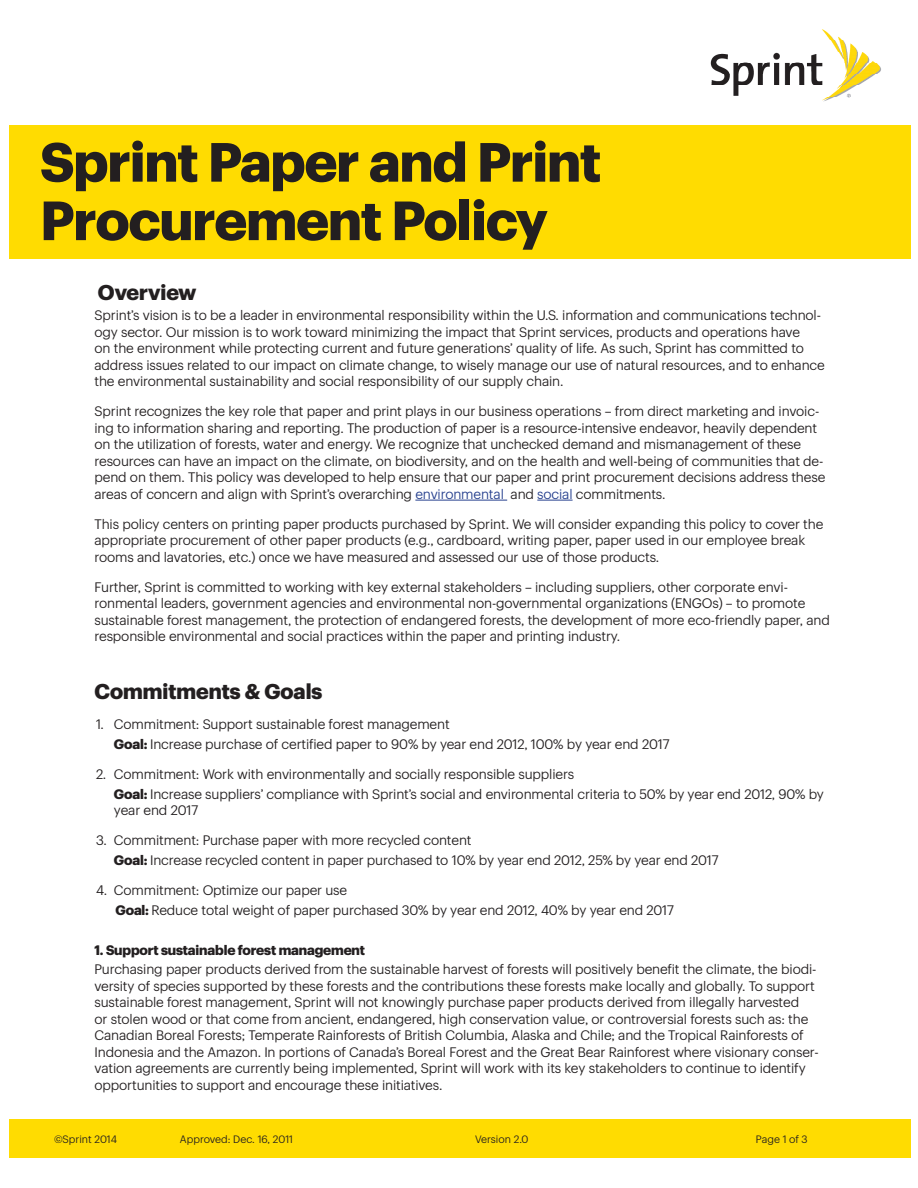
<style>
.page{position:relative;width:918px;height:1188px;background:#fff}
.page>*{position:absolute;margin:0;border:0;box-sizing:border-box;transform-origin:0 0}
.t1{font:700 54px/58.5px "Sprint Sans";letter-spacing:-.01em;color:#231f20}
.t2{font:700 21px "Sprint Sans";color:#231f20}
.t3{font:13.5px/16.5px "Sprint Sans";letter-spacing:-.01em;color:#231f20}
.t4{font:700 13.5px "Sprint Sans";letter-spacing:-.01em;color:#231f20}
.t5{font:10.5px "Sprint Sans";color:#231f20}
.s1{color:#253f8e}
.s2{font-weight:700}
</style>
<div class="page">
<div style="left:10px;top:1119px;width:901px;height:39px;background:#ffdc01"></div>
<div style="left:10px;top:125px;width:901px;height:134px;background:#ffdc01"></div>
<hr style="left:415px;top:500px;width:92px;height:1px;background:#253f8e">
<hr style="left:537px;top:500px;width:36px;height:1px;background:#253f8e">
<img style="left:710px;top:29px;width:171px;height:73px">
<h1 class="t1" style="left:40px;top:128px;width:562px">Sprint Paper and Print<br>Procurement Policy</h1>
<h2 class="t2" style="left:98px;top:276px;width:100px">Overview</h2>
<p class="t3" style="left:94px;top:306px;width:732px">Sprint’s vision is to be a leader in environmental responsibility within the U.S. information and communications technol&shy;ogy sector. Our mission is to work toward minimizing the impact that Sprint services, products and operations have<br>on the environment while protecting current and future generations’ quality of life. As such, Sprint has committed to address issues related to our impact on climate change, to wisely manage our use of natural resources, and to enhance the environmental sustainability and social responsibility of our supply chain.</p>
<p class="t3" style="left:94px;top:402px;width:732px">Sprint recognizes the key role that paper and print plays in our business operations – from direct marketing and invoic&shy;ing to information sharing and reporting. The production of paper is a resource-intensive endeavor, heavily dependent on the utilization of forests, water and energy. We recognize that unchecked demand and mismanagement of these resources can have an impact on the climate, on biodiversity, and on the health and well-being of communities that de&shy;pend on them. This policy was developed to help ensure that our paper and print procurement decisions address these areas of concern and align with Sprint’s overarching <span class="s1">environmental</span> and <span class="s1">social</span> commitments.</p>
<p class="t3" style="left:94px;top:514px;width:730px">This policy centers on printing paper products purchased by Sprint. We will consider expanding this policy to cover the appropriate procurement of other paper products (e.g., cardboard, writing paper, paper used in our employee break rooms and lavatories, etc.) once we have measured and assessed our use of those products.</p>
<p class="t3" style="left:94px;top:577px;width:737px">Further, Sprint is committed to working with key external stakeholders – including suppliers, other corporate envi&shy;ronmental leaders, government agencies and environmental non-governmental organizations (ENGOs) – to promote sustainable forest management, the protection of endangered forests, the development of more eco-friendly paper, and responsible environmental and social practices within the paper and printing industry.</p>
<h2 class="t2" style="left:94px;top:675px;width:229px">Commitments &amp; Goals</h2>
<p class="t3" style="left:114px;top:713px;width:557px;line-height:19.8px;text-indent:-18px">1. Commitment: Support sustainable forest management<br><span class="s2">Goal:</span> Increase purchase of certified paper to 90% by year end 2012, 100% by year end 2017</p>
<p class="t3" style="left:114px;top:763px;width:711px;line-height:19.8px;text-indent:-18px">2. Commitment: Work with environmentally and socially responsible suppliers<br><span class="s2">Goal:</span> Increase suppliers’ compliance with Sprint’s social and environmental criteria to 50% by year end 2012, 90% by</p>
<p class="t3" style="left:114px;top:801px;width:86px">year end 2017</p>
<p class="t3" style="left:114px;top:829px;width:606px;line-height:19.8px;text-indent:-18px">3. Commitment: Purchase paper with more recycled content<br><span class="s2">Goal:</span> Increase recycled content in paper purchased to 10% by year end 2012, 25% by year end 2017</p>
<p class="t3" style="left:115px;top:879px;width:560px;line-height:19.8px;text-indent:-19px">4. Commitment: Optimize our paper use<br><span class="s2">Goal:</span> Reduce total weight of paper purchased 30% by year end 2012, 40% by year end 2017</p>
<p class="t4" style="left:95px;top:939px;width:272px">1. Support sustainable forest management</p>
<p class="t3" style="left:95px;top:960px;width:726px">Purchasing paper products derived from the sustainable harvest of forests will positively benefit the climate, the biodi&shy;versity of species supported by these forests and the contributions these forests make locally and globally. To support sustainable forest management, Sprint will not knowingly purchase paper products derived from illegally harvested<br>or stolen wood or that come from ancient, endangered, high conservation value, or controversial forests such as: the Canadian Boreal Forests; Temperate Rainforests of British Columbia, Alaska and Chile; and the Tropical Rainforests of Indonesia and the Amazon. In portions of Canada’s Boreal Forest and the Great Bear Rainforest where visionary conser&shy;vation agreements are currently being implemented, Sprint will work with its key stakeholders to continue to identify opportunities to support and encourage these initiatives.</p>
<p class="t5" style="left:54px;top:1131px;width:64px">©Sprint 2014</p>
<p class="t5" style="left:180px;top:1131px;width:115px">Approved: Dec. 16, 2011</p>
<p class="t5" style="left:475px;top:1131px;width:55px">Version 2.0</p>
<p class="t5" style="left:756px;top:1131px;width:53px">Page 1 of 3</p>
</div>
